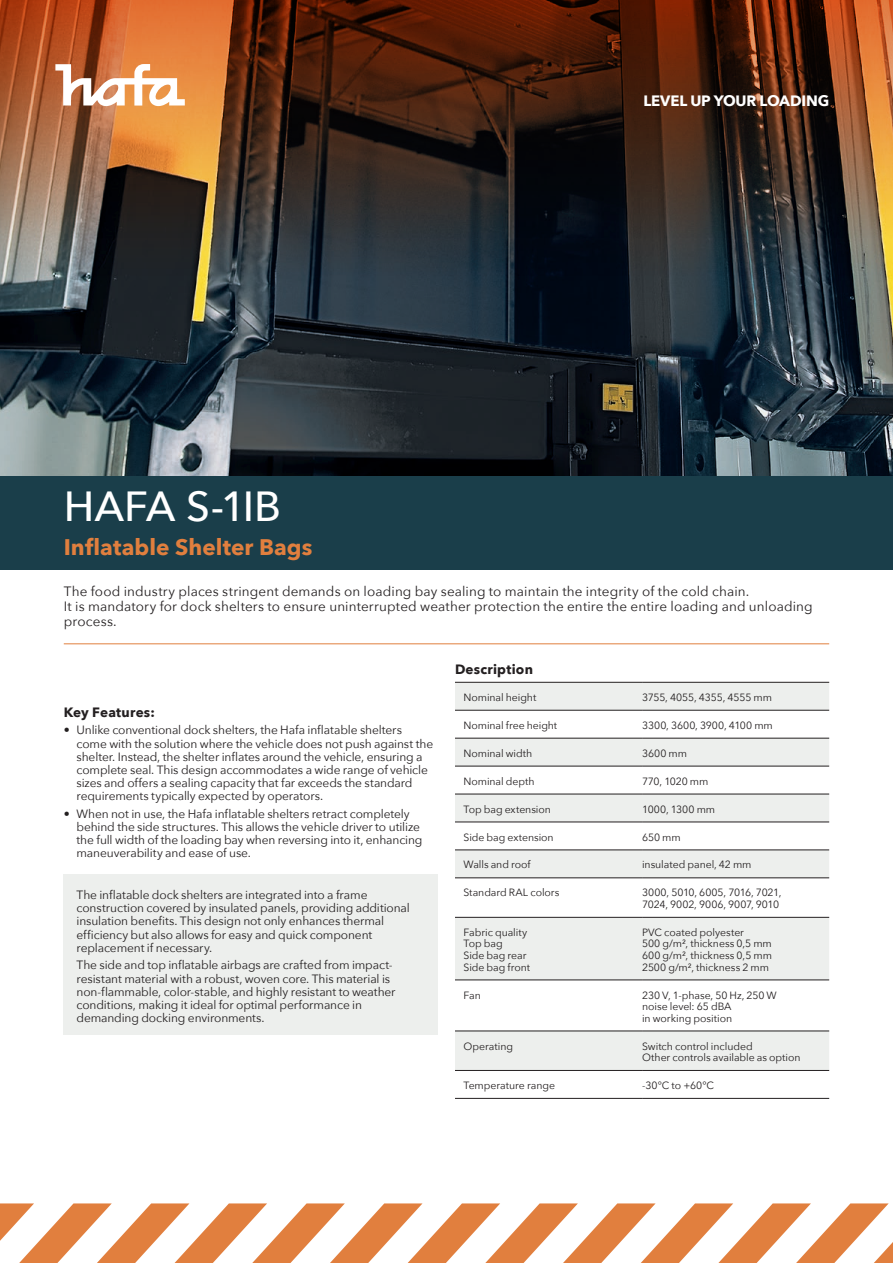
<style>
.page{position:relative;width:893px;height:1263px;background:#fff}
.page>*{position:absolute;margin:0;border:0;box-sizing:border-box;transform-origin:0 0}
.PRODOTTO_28_medium{font:500 42px "Avenir Next";letter-spacing:-.005em;color:#fff}
.DESCRIZIONE_15_bold{font:700 22.5px "Avenir Next";letter-spacing:.005em;color:#e17f3e}
.t1{font:700 15px "Avenir Next";letter-spacing:-.01em;color:#fff}
.Body_9_regular{font:13.5px/14.9px "Avenir Next";letter-spacing:.01em;color:#231f20}
.Titoletti_9_bold{font:700 13.5px "Avenir Next";letter-spacing:.015em;color:#231f20}
.Body_8_regular{font:12px/13.2px "Avenir Next";letter-spacing:-.01em;color:#231f20}
.Body_7_regular{font:10.5px/11.6px "Avenir Next";letter-spacing:-.005em;color:#231f20}
</style>
<div class="page">
<img style="left:0;top:276px;width:893px;height:200px">
<div style="left:0;top:476px;width:893px;height:94px;background:#1a3e4a"></div>
<svg style="left:0;top:238px;width:893px;height:38px"></svg>
<img style="left:0;top:0;width:893px;height:238px">
<svg style="left:0;top:1203px;width:893px;height:60px"></svg>
<div style="left:64px;top:874px;width:374px;height:161px;background:#edefed"></div>
<div style="left:455px;top:683px;width:374px;height:27px;background:#edefed"></div>
<svg style="left:455px;top:737px;width:374px;height:361px;fill:#edefed"></svg>
<hr style="left:455px;top:710px;width:187px;height:1px;background:#231f20">
<hr style="left:642px;top:710px;width:187px;height:1px;background:#231f20">
<hr style="left:455px;top:738px;width:187px;height:1px;background:#231f20">
<hr style="left:642px;top:738px;width:187px;height:1px;background:#231f20">
<hr style="left:455px;top:766px;width:187px;height:1px;background:#231f20">
<hr style="left:642px;top:766px;width:187px;height:1px;background:#231f20">
<hr style="left:455px;top:794px;width:187px;height:1px;background:#231f20">
<hr style="left:642px;top:794px;width:187px;height:1px;background:#231f20">
<hr style="left:455px;top:822px;width:187px;height:1px;background:#231f20">
<hr style="left:642px;top:822px;width:187px;height:1px;background:#231f20">
<hr style="left:455px;top:850px;width:187px;height:1px;background:#231f20">
<hr style="left:642px;top:850px;width:187px;height:1px;background:#231f20">
<hr style="left:455px;top:877px;width:187px;height:1px;background:#231f20">
<hr style="left:642px;top:877px;width:187px;height:1px;background:#231f20">
<hr style="left:455px;top:917px;width:187px;height:1px;background:#231f20">
<hr style="left:642px;top:917px;width:187px;height:1px;background:#231f20">
<hr style="left:455px;top:980px;width:187px;height:1px;background:#231f20">
<hr style="left:642px;top:980px;width:187px;height:1px;background:#231f20">
<hr style="left:455px;top:1031px;width:187px;height:1px;background:#231f20">
<hr style="left:642px;top:1031px;width:187px;height:1px;background:#231f20">
<hr style="left:455px;top:1070px;width:187px;height:1px;background:#231f20">
<hr style="left:642px;top:1070px;width:187px;height:1px;background:#231f20">
<hr style="left:455px;top:1098px;width:187px;height:1px;background:#231f20">
<hr style="left:642px;top:1098px;width:187px;height:1px;background:#231f20">
<hr style="left:455px;top:682px;width:187px;height:1px;background:#231f20">
<hr style="left:642px;top:682px;width:187px;height:1px;background:#231f20">
<svg style="left:55px;top:64px;width:130px;height:42px"></svg>
<hr style="left:64px;top:643px;width:765px;height:1px;background:#e17f3e">
<p class="PRODOTTO_28_medium" style="left:64px;top:471px;width:219px">HAFA S-1IB</p>
<p class="DESCRIZIONE_15_bold" style="left:64px;top:528px;width:250px">Inflatable Shelter Bags</p>
<p class="t1" style="left:643px;top:88px;width:187px">LEVEL UP YOUR LOADING</p>
<p class="Body_9_regular" style="left:64px;top:583px;width:750px">The food industry places stringent demands on loading bay sealing to maintain the integrity of the cold chain.<br>It is mandatory for dock shelters to ensure uninterrupted weather protection the entire the entire loading and unloading process.</p>
<p class="Titoletti_9_bold" style="left:64px;top:700px;width:93px">Key Features:</p>
<p class="Body_8_regular" style="left:77px;top:723px;width:358px;text-indent:-13px">• Unlike conventional dock shelters, the Hafa inflatable shelters come with the solution where the vehicle does not push against the shelter. Instead, the shelter inflates around the vehicle, ensuring a complete seal. This design accommodates a wide range of vehicle sizes and offers a sealing capacity that far exceeds the standard requirements typically expected by operators.</p>
<p class="Body_8_regular" style="left:77px;top:806px;width:347px;text-indent:-13px">• When not in use, the Hafa inflatable shelters retract completely behind the side structures. This allows the vehicle driver to utilize the full width of the loading bay when reversing into it, enhancing maneuverability and ease of use.</p>
<p class="Body_8_regular" style="left:77px;top:888px;width:335px">The inflatable dock shelters are integrated into a frame construction covered by insulated panels, providing additional insulation benefits. This design not only enhances thermal efficiency but also allows for easy and quick component replacement if necessary.</p>
<p class="Body_8_regular" style="left:77px;top:958px;width:321px">The side and top inflatable airbags are crafted from impact&shy;resistant material with a robust, woven core. This material is non-flammable, color-stable, and highly resistant to weather conditions, making it ideal for optimal performance in demanding docking environments.</p>
<p class="Titoletti_9_bold" style="left:455px;top:658px;width:79px">Description</p>
<p class="Body_7_regular" style="left:463px;top:691px;width:74px">Nominal height</p>
<p class="Body_7_regular" style="left:642px;top:691px;width:131px">3755, 4055, 4355, 4555 mm</p>
<p class="Body_7_regular" style="left:463px;top:719px;width:95px">Nominal free height</p>
<p class="Body_7_regular" style="left:642px;top:719px;width:132px">3300, 3600, 3900, 4100 mm</p>
<p class="Body_7_regular" style="left:463px;top:747px;width:70px">Nominal width</p>
<p class="Body_7_regular" style="left:642px;top:747px;width:46px">3600 mm</p>
<p class="Body_7_regular" style="left:463px;top:775px;width:73px">Nominal depth</p>
<p class="Body_7_regular" style="left:642px;top:775px;width:68px">770, 1020 mm</p>
<p class="Body_7_regular" style="left:463px;top:803px;width:89px">Top bag extension</p>
<p class="Body_7_regular" style="left:642px;top:803px;width:75px">1000, 1300 mm</p>
<p class="Body_7_regular" style="left:463px;top:831px;width:92px">Side bag extension</p>
<p class="Body_7_regular" style="left:642px;top:831px;width:40px">650 mm</p>
<p class="Body_7_regular" style="left:463px;top:859px;width:69px">Walls and roof</p>
<p class="Body_7_regular" style="left:642px;top:859px;width:111px">insulated panel, 42 mm</p>
<p class="Body_7_regular" style="left:463px;top:886px;width:97px">Standard RAL colors</p>
<p class="Body_7_regular" style="left:642px;top:886px;width:141px">3000, 5010, 6005, 7016, 7021,<br>7024, 9002, 9006, 9007, 9010</p>
<p class="Body_7_regular" style="left:463px;top:926px;width:68px">Fabric quality<br>Top bag<br>Side bag rear<br>Side bag front</p>
<p class="Body_7_regular" style="left:642px;top:926px;width:131px">PVC coated polyester<br>500 g/m², thickness 0,5 mm<br>600 g/m², thickness 0,5 mm<br>2500 g/m², thickness 2 mm</p>
<p class="Body_7_regular" style="left:463px;top:989px;width:19px">Fan</p>
<p class="Body_7_regular" style="left:642px;top:989px;width:136px">230 V, 1-phase, 50 Hz, 250 W noise level: 65 dBA<br>in working position</p>
<p class="Body_7_regular" style="left:463px;top:1040px;width:51px">Operating</p>
<p class="Body_7_regular" style="left:642px;top:1040px;width:160px">Switch control included<br>Other controls available as option</p>
<p class="Body_7_regular" style="left:463px;top:1079px;width:93px">Temperature range</p>
<p class="Body_7_regular" style="left:642px;top:1079px;width:74px">-30°C to +60°C</p>
</div>
